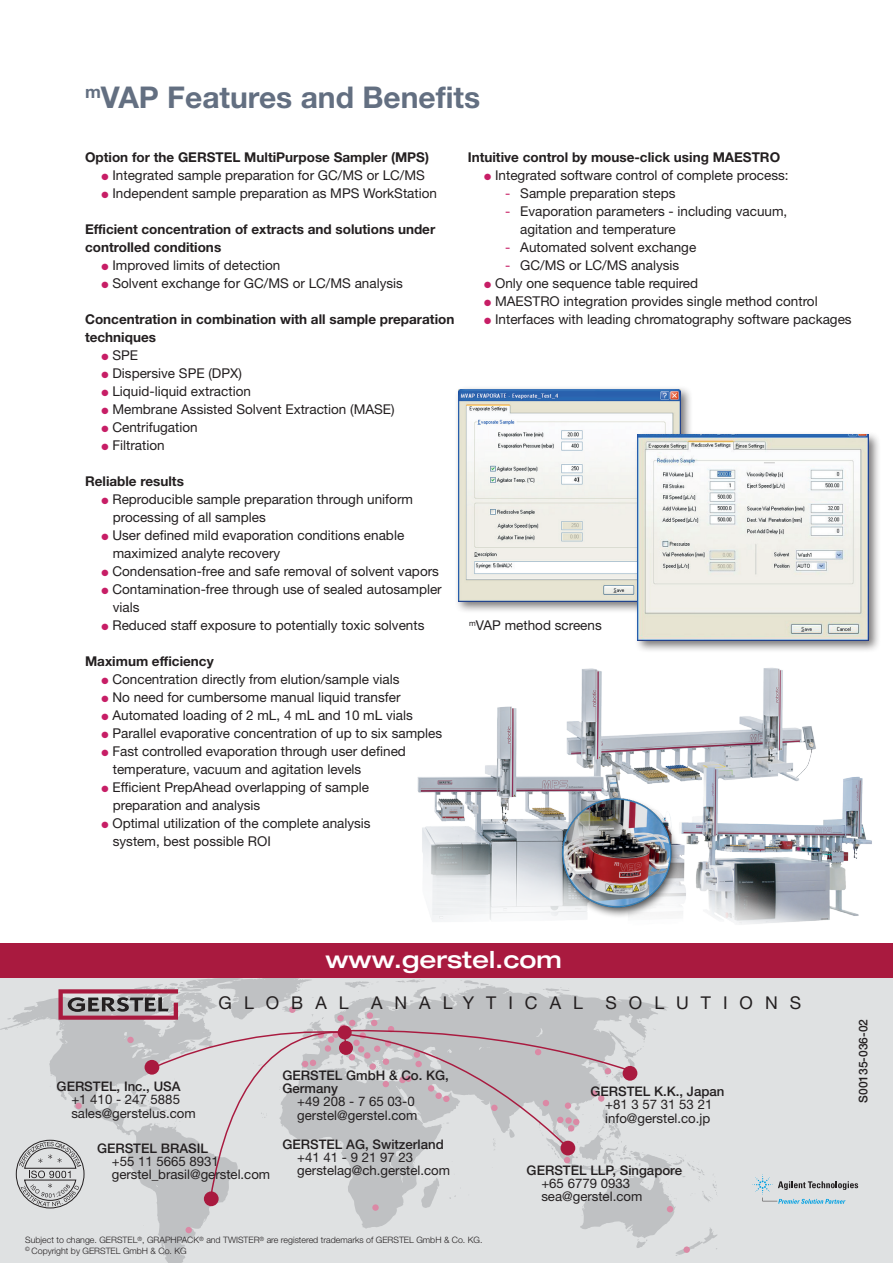
<style>
.page{position:relative;width:893px;height:1263px;background:#fff}
.page>*{position:absolute;margin:0;border:0;box-sizing:border-box;transform-origin:0 0}
.t1{font:700 30px "Helvetica Neue";color:#636f81}
.t2{font:500 expanded 23.55px "Helvetica Neue";color:#fff}
.t3{font:17.7px "Helvetica Neue";letter-spacing:.68em;color:#231f20}
.t4{font:13.5px/18px "Helvetica Neue";color:#231f20}
.t5{font:700 13.5px/18px "Helvetica Neue";color:#231f20}
.t6{font:13.2px/13.2px "Helvetica Neue";color:#231f20}
.t7{font:500 13.2px/13.2px "Helvetica Neue";color:#231f20}
.t8{font:500 12px "Helvetica Neue";color:#231f20}
.t9{font:300 8.85px/10.6px "Helvetica Neue";color:#231f20}
.s1{color:#c71e66}
.s2{color:#c82065}
</style>
<div class="page">
<img style="left:417px;top:668px;width:455px;height:257px">
<div style="left:454px;top:385px;width:239px;height:229px;background:#231f20;opacity:.6"></div>
<img style="left:458px;top:389px;width:222px;height:213px">
<div style="left:634px;top:431px;width:247px;height:222px;background:#231f20;opacity:.6"></div>
<img style="left:638px;top:435px;width:231px;height:206px">
<div style="left:0;top:976px;width:893px;height:287px;background:#dfe1e2"></div>
<svg style="left:0;top:977px;width:718px;height:286px"></svg>
<div style="left:0;top:943px;width:893px;height:34px;background:#a91a3f"></div>
<svg style="left:186px;top:1227px;width:6px;height:6px"></svg>
<svg style="left:667px;top:1206px;width:6px;height:6px"></svg>
<div style="left:683px;top:1246px;width:7px;height:7px;background:#db89a5;border-radius:50%"></div>
<div style="left:372px;top:1204px;width:7px;height:7px;background:#db89a5;border-radius:50%"></div>
<div style="left:623px;top:1066px;width:14px;height:15px;background:#a91a3f;border-radius:50%"></div>
<svg style="left:19px;top:989px;width:614px;height:217px"></svg>
<img style="left:559px;top:797px;width:121px;height:122px">
<svg style="left:752px;top:1174px;width:106px;height:30px"></svg>
<h1 class="t1" style="left:85px;top:79px;width:397px"><sup>m</sup>VAP Features and Benefits</h1>
<p class="t5" style="left:85px;top:148px;width:345px">Option for the GERSTEL MultiPurpose Sampler (MPS)</p>
<p class="t4" style="left:102px;top:166px;width:325px"><span class="s1">●</span> Integrated sample preparation for GC/MS or LC/MS</p>
<p class="t4" style="left:102px;top:184px;width:337px"><span class="s1">●</span> Independent sample preparation as MPS WorkStation</p>
<p class="t5" style="left:85px;top:220px;width:352px">Efficient concentration of extracts and solutions under controlled conditions</p>
<p class="t4" style="left:102px;top:256px;width:180px"><span class="s1">●</span> Improved limits of detection</p>
<p class="t4" style="left:102px;top:274px;width:303px"><span class="s1">●</span> Solvent exchange for GC/MS or LC/MS analysis</p>
<p class="t5" style="left:85px;top:310px;width:371px">Concentration in combination with all sample preparation techniques</p>
<p class="t4" style="left:102px;top:346px;width:38px"><span class="s1">●</span> SPE</p>
<p class="t4" style="left:102px;top:364px;width:142px"><span class="s1">●</span> Dispersive SPE (DPX)</p>
<p class="t4" style="left:102px;top:382px;width:151px"><span class="s1">●</span> Liquid-liquid extraction</p>
<p class="t4" style="left:102px;top:400px;width:295px"><span class="s1">●</span> Membrane Assisted Solvent Extraction (MASE)</p>
<p class="t4" style="left:102px;top:418px;width:98px"><span class="s1">●</span> Centrifugation</p>
<p class="t4" style="left:102px;top:436px;width:65px"><span class="s1">●</span> Filtration</p>
<p class="t5" style="left:85px;top:472px;width:100px">Reliable results</p>
<p class="t4" style="left:113px;top:490px;width:302px;text-indent:-11px"><span class="s1">●</span> Reproducible sample preparation through uniform processing of all samples</p>
<p class="t4" style="left:113px;top:526px;width:293px;text-indent:-11px"><span class="s1">●</span> User defined mild evaporation conditions enable maximized analyte recovery</p>
<p class="t4" style="left:102px;top:562px;width:339px"><span class="s1">●</span> Condensation-free and safe removal of solvent vapors</p>
<p class="t4" style="left:113px;top:580px;width:330px;text-indent:-11px"><span class="s1">●</span> Contamination-free through use of sealed autosampler vials</p>
<p class="t4" style="left:102px;top:616px;width:324px"><span class="s1">●</span> Reduced staff exposure to potentially toxic solvents</p>
<p class="t5" style="left:85px;top:652px;width:130px">Maximum efficiency</p>
<p class="t4" style="left:102px;top:670px;width:299px"><span class="s1">●</span> Concentration directly from elution/sample vials</p>
<p class="t4" style="left:102px;top:688px;width:300px"><span class="s1">●</span> No need for cumbersome manual liquid transfer</p>
<p class="t4" style="left:102px;top:706px;width:313px"><span class="s1">●</span> Automated loading of 2 mL, 4 mL and 10 mL vials</p>
<p class="t4" style="left:102px;top:724px;width:342px"><span class="s1">●</span> Parallel evaporative concentration of up to six samples</p>
<p class="t4" style="left:113px;top:742px;width:295px;text-indent:-11px"><span class="s1">●</span> Fast controlled evaporation through user defined temperature, vacuum and agitation levels</p>
<p class="t4" style="left:113px;top:778px;width:258px;text-indent:-11px"><span class="s1">●</span> Efficient PrepAhead overlapping of sample preparation and analysis</p>
<p class="t4" style="left:113px;top:814px;width:259px;text-indent:-11px"><span class="s1">●</span> Optimal utilization of the complete analysis system, best possible ROI</p>
<p class="t5" style="left:468px;top:148px;width:314px">Intuitive control by mouse-click using MAESTRO</p>
<p class="t4" style="left:484px;top:166px;width:306px"><span class="s1">●</span> Integrated software control of complete process:</p>
<p class="t4" style="left:505px;top:184px;width:172px"><span class="s2">-</span> Sample preparation steps</p>
<p class="t4" style="left:520px;top:202px;width:269px;text-indent:-15px"><span class="s2">-</span> Evaporation parameters - including vacuum, agitation and temperature</p>
<p class="t4" style="left:505px;top:238px;width:193px"><span class="s1">-</span> Automated solvent exchange</p>
<p class="t4" style="left:505px;top:256px;width:176px"><span class="s1">-</span> GC/MS or LC/MS analysis</p>
<p class="t4" style="left:484px;top:274px;width:215px"><span class="s1">●</span> Only one sequence table required</p>
<p class="t4" style="left:484px;top:292px;width:335px"><span class="s1">●</span> MAESTRO integration provides single method control</p>
<p class="t4" style="left:484px;top:310px;width:369px"><span class="s1">●</span> Interfaces with leading chromatography software packages</p>
<p class="t4" style="left:469px;top:616px;width:134px"><sup>m</sup>VAP method screens</p>
<h2 class="t2" style="left:326px;top:944px;width:238px">www.gerstel.com</h2>
<h3 class="t3" style="left:219px;top:992px;width:131px">GLOBAL</h3>
<h3 class="t3" style="left:371px;top:992px;width:213px">ANALYTICAL</h3>
<h3 class="t3" style="left:605px;top:992px;width:197px">SOLUTIONS</h3>
<p class="t7" style="left:57px;top:1080px;width:125px">GERSTEL, Inc., USA</p>
<p class="t6" style="left:71px;top:1093px;width:126px">+1 410 - 247 5885 sales@gerstelus.com</p>
<p class="t7" style="left:97px;top:1141px;width:112px">GERSTEL BRASIL</p>
<p class="t6" style="left:112px;top:1154px;width:160px">+55 11 5665 8931 gerstel_brasil@gerstel.com</p>
<p class="t7" style="left:283px;top:1068px;width:168px">GERSTEL GmbH &amp; Co. KG,<br>Germany</p>
<p class="t6" style="left:297px;top:1095px;width:122px">+49 208 - 7 65 03-0 gerstel@gerstel.com</p>
<p class="t7" style="left:283px;top:1137px;width:163px">GERSTEL AG, Switzerland</p>
<p class="t6" style="left:297px;top:1150px;width:154px">+41 41 - 9 21 97 23 gerstelag@ch.gerstel.com</p>
<p class="t9" style="left:25px;top:1234px;width:459px">Subject to change. GERSTEL<sup>®</sup>, GRAPHPACK<sup>®</sup> and TWISTER<sup>®</sup> are registered trademarks of GERSTEL GmbH &amp; Co. KG. <sup>©</sup> Copyright by GERSTEL GmbH &amp; Co. KG</p>
<p class="t7" style="left:590px;top:1085px;width:136px">GERSTEL K.K., Japan</p>
<p class="t6" style="left:605px;top:1098px;width:109px">+81 3 57 31 53 21 info@gerstel.co.jp</p>
<p class="t7" style="left:527px;top:1163px;width:157px">GERSTEL LLP, Singapore</p>
<p class="t6" style="left:541px;top:1177px;width:102px">+65 6779 0933 sea@gerstel.com</p>
<p class="t8" style="left:856px;top:1103px;width:85px;rotate:-90deg">S00135-036-02</p>
</div>
